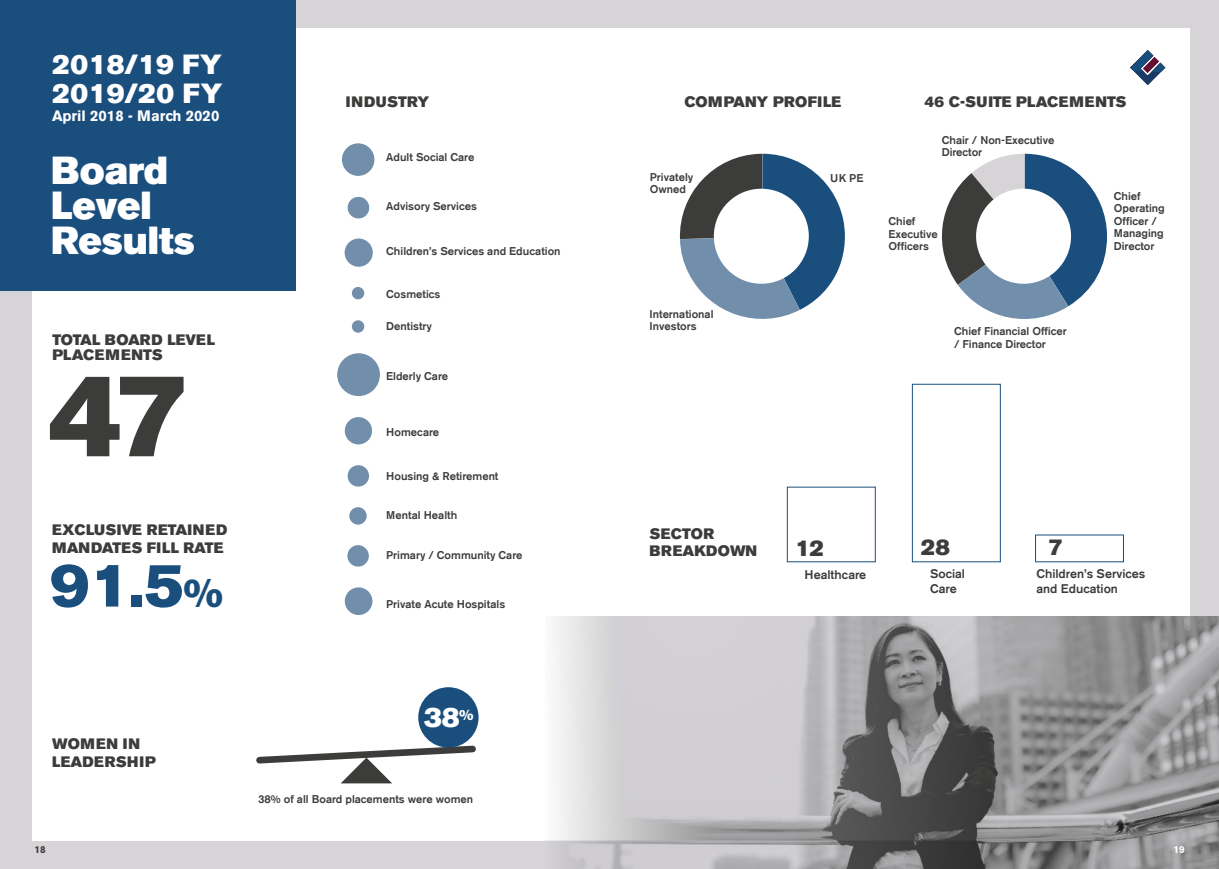
<style>
.page{position:relative;width:1219px;height:869px;background:#fff}
.page>*{position:absolute;margin:0;border:0;box-sizing:border-box;transform-origin:0 0}
.t1{font:115.25px "Akzidenz Grotesk BE Super";color:#3c3c3b}
.t2{font:60.25px "Akzidenz Grotesk BE Super";color:#194e7d}
.t3{font:38.75px/35px "Akzidenz Grotesk BE Super";color:#fff}
.t4{font:27.75px "Akzidenz Grotesk BE Super";color:#fff}
.t5{font:27.5px/28.8px "Akzidenz Grotesk BE Super";letter-spacing:.02em;color:#fff}
.t6{font:22.38px "Akzidenz Grotesk BE Super";color:#3c3c3b}
.t7{font:15px/17.5px "Akzidenz Grotesk BE Super";letter-spacing:.02em;color:#3c3c3b}
.t8{font:15px/15px "Akzidenz Grotesk BE Super";color:#3c3c3b}
.t9{font:700 15px "Akzidenz Grotesk BE";color:#fff}
.t10{font:500 12.5px/15px "Akzidenz Grotesk BE";color:#3c3c3b}
.t11{font:500 11.25px/12.5px "Akzidenz Grotesk BE";color:#3c3c3b}
.t12{font:700 10px "Akzidenz Grotesk BE";color:#3c3c3b}
.t13{font:700 10px "Akzidenz Grotesk BE";color:#fff}
.s1{font-size:39.62px}
</style>
<div class="page">
<div style="left:0;top:0;width:1219px;height:868px;background:#d7d4d8"></div>
<div style="left:33px;top:28px;width:1157px;height:812px;background:#fff"></div>
<div style="left:0;top:0;width:296px;height:291px;background:#194e7d"></div>
<div style="left:787px;top:486px;width:89px;height:76px;border:1px solid #194e7d"></div>
<div style="left:912px;top:384px;width:89px;height:178px;border:1px solid #194e7d"></div>
<img style="left:1134px;top:72px;width:27px;height:13px">
<img style="left:1130px;top:50px;width:35px;height:22px">
<img style="left:1143px;top:57px;width:16px;height:16px">
<svg style="left:256px;top:741px;width:220px;height:42px"></svg>
<div style="left:418px;top:687px;width:61px;height:60px;background:#194e7d;border-radius:50%"></div>
<div style="left:342px;top:143px;width:32px;height:33px;background:#718eaa;border-radius:50%"></div>
<div style="left:345px;top:238px;width:28px;height:28px;background:#718eaa;border-radius:50%"></div>
<div style="left:337px;top:353px;width:43px;height:43px;background:#718eaa;border-radius:50%"></div>
<div style="left:345px;top:417px;width:27px;height:27px;background:#718eaa;border-radius:50%"></div>
<div style="left:349px;top:507px;width:18px;height:17px;background:#718eaa;border-radius:50%"></div>
<div style="left:345px;top:587px;width:27px;height:27px;background:#718eaa;border-radius:50%"></div>
<div style="left:348px;top:465px;width:21px;height:21px;background:#718eaa;border-radius:50%"></div>
<div style="left:347px;top:545px;width:22px;height:21px;background:#718eaa;border-radius:50%"></div>
<div style="left:352px;top:287px;width:12px;height:12px;background:#718eaa;border-radius:50%"></div>
<div style="left:352px;top:320px;width:12px;height:12px;background:#718eaa;border-radius:50%"></div>
<div style="left:348px;top:197px;width:21px;height:21px;background:#718eaa;border-radius:50%"></div>
<img style="left:546px;top:616px;width:673px;height:252px">
<svg style="left:941px;top:154px;width:166px;height:165px"></svg>
<svg style="left:679px;top:154px;width:166px;height:165px"></svg>
<div style="left:714px;top:189px;width:95px;height:94px;background:#fff;border-radius:50%"></div>
<div style="left:976px;top:189px;width:95px;height:94px;background:#fff;border-radius:50%"></div>
<h3 class="t5" style="left:52px;top:53px;width:172px">2018/19 FY<br>2019/20 FY</h3>
<h3 class="t9" style="left:52px;top:109px;width:169px">April 2018 - March 2020</h3>
<h3 class="t3" style="left:51px;top:157px;width:145px">Board<br>Level<br>Results</h3>
<h3 class="t8" style="left:52px;top:334px;width:164px">TOTAL BOARD LEVEL<br>PLACEMENTS</h3>
<h1 class="t1" style="left:48px;top:369px;width:143px">47</h1>
<h3 class="t7" style="left:52px;top:522px;width:177px">EXCLUSIVE RETAINED<br>MANDATES FILL RATE</h3>
<h2 class="t2" style="left:50px;top:561px;width:174px">91.5<span class="s1">%</span></h2>
<h3 class="t7" style="left:346px;top:94px;width:85px">INDUSTRY</h3>
<p class="t11" style="left:386px;top:151px;width:90px">Adult Social Care</p>
<p class="t11" style="left:386px;top:201px;width:92px">Advisory Services</p>
<p class="t11" style="left:386px;top:246px;width:176px">Children’s Services and Education</p>
<p class="t11" style="left:386px;top:288px;width:56px">Cosmetics</p>
<p class="t11" style="left:386px;top:320px;width:47px">Dentistry</p>
<p class="t11" style="left:386px;top:370px;width:63px">Elderly Care</p>
<p class="t11" style="left:386px;top:426px;width:54px">Homecare</p>
<p class="t11" style="left:386px;top:470px;width:114px">Housing &amp; Retirement</p>
<p class="t11" style="left:386px;top:510px;width:73px">Mental Health</p>
<p class="t11" style="left:386px;top:549px;width:138px">Primary / Community Care</p>
<p class="t11" style="left:386px;top:598px;width:121px">Private Acute Hospitals</p>
<h3 class="t7" style="left:52px;top:736px;width:105px">WOMEN IN<br>LEADERSHIP</h3>
<p class="t12" style="left:34px;top:845px;width:13px">18</p>
<h3 class="t4" style="left:424px;top:705px;width:51px">38<sup>%</sup></h3>
<p class="t11" style="left:258px;top:793px;width:217px">38% of all Board placements were women</p>
<h3 class="t7" style="left:684px;top:95px;width:158px">COMPANY PROFILE</h3>
<h3 class="t7" style="left:924px;top:95px;width:204px">46 C-SUITE PLACEMENTS</h3>
<p class="t11" style="left:650px;top:171px;width:45px">Privately<br>Owned</p>
<p class="t11" style="left:830px;top:172px;width:35px">UK PE</p>
<p class="t11" style="left:649px;top:308px;width:65px">International<br>Investors</p>
<p class="t11" style="left:942px;top:134px;width:114px">Chair / Non-Executive<br>Director</p>
<p class="t11" style="left:888px;top:216px;width:51px">Chief<br>Executive<br>Officers</p>
<p class="t11" style="left:954px;top:325px;width:114px">Chief Financial Officer / Finance Director</p>
<p class="t11" style="left:1114px;top:190px;width:52px">Chief<br>Operating<br>Officer /<br>Managing<br>Director</p>
<h3 class="t7" style="left:649px;top:526px;width:109px">SECTOR<br>BREAKDOWN</h3>
<h3 class="t6" style="left:795px;top:538px;width:30px">12</h3>
<p class="t10" style="left:805px;top:567px;width:63px">Healthcare</p>
<h3 class="t6" style="left:921px;top:538px;width:30px">28</h3>
<h3 class="t6" style="left:1048px;top:538px;width:16px">7</h3>
<p class="t10" style="left:930px;top:567px;width:36px">Social<br>Care</p>
<p class="t10" style="left:1036px;top:567px;width:110px">Children’s Services and Education</p>
<p class="t13" style="left:1173px;top:845px;width:13px">19</p>
</div>
